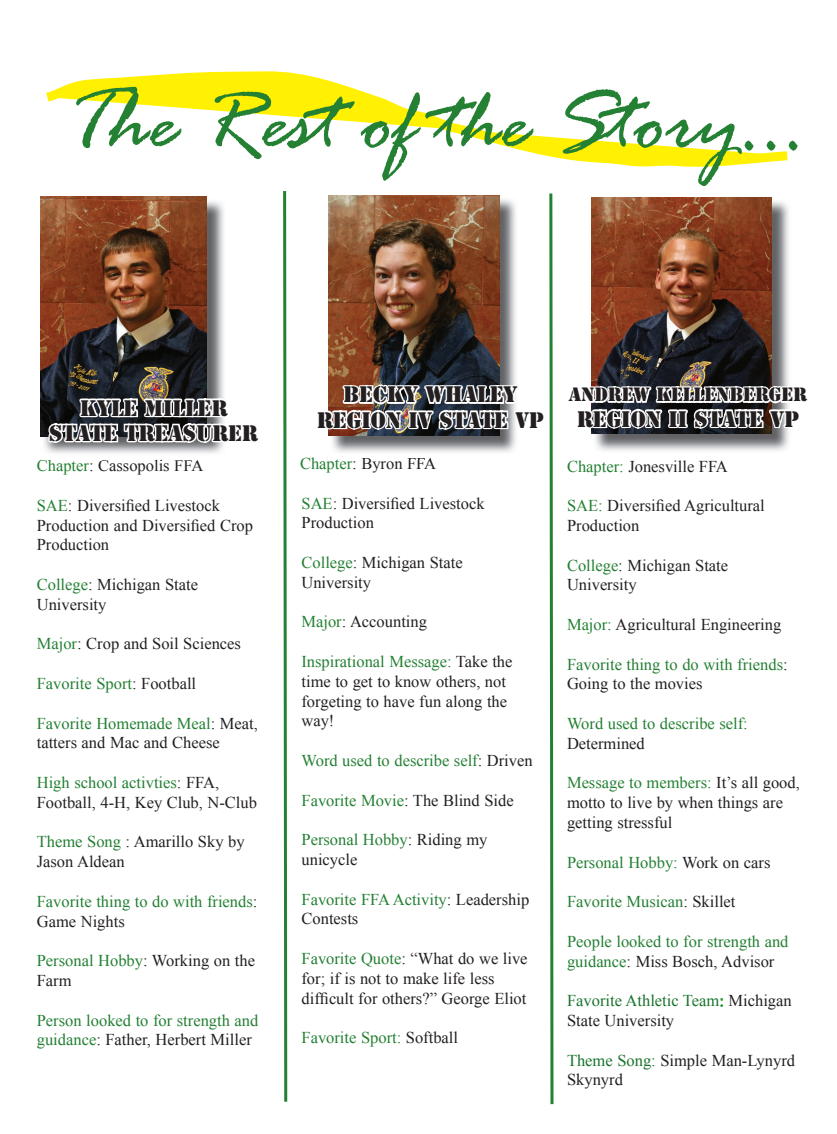
<style>
.page{position:relative;width:837px;height:1134px;background:#fff}
.page>*{position:absolute;margin:0;border:0;box-sizing:border-box;transform-origin:0 0}
.t1{font:italic 90px "Rage";color:#248033}
.t2{font:21px/25.2px "Stencil Std";color:#231f20;text-align:center}
.t3{font:18px "Stencil Std";color:#231f20}
.t4{font:16.5px/19.8px "Times New Roman";color:#231f20}
.t5{font:16.5px/19.8px "Times New Roman";color:#248033}
.s1{color:#248033}
.s2{color:#231f20}
.s3{color:#19732d}
</style>
<div class="page">
<svg style="left:46px;top:71px;width:742px;height:96px"></svg>
<img style="left:44px;top:201px;width:180px;height:249px">
<img style="left:41px;top:197px;width:166px;height:240px">
<svg style="left:47px;top:380px;width:177px;height:81px"></svg>
<img style="left:771px;top:199px;width:18px;height:168px">
<img style="left:591px;top:197px;width:180px;height:170px">
<svg style="left:720px;top:998px;width:3px;height:9px"></svg>
<svg style="left:283px;top:191px;width:5px;height:911px"></svg>
<svg style="left:328px;top:193px;width:226px;height:912px"></svg>
<svg style="left:591px;top:367px;width:198px;height:84px"></svg>
<h1 class="t1" style="left:65px;top:74px;width:743px">The Rest of the Story...</h1>
<p class="t2" style="left:49px;top:396px;width:211px">KYLE MILLER<br>STATE TREASURER</p>
<p class="t4" style="left:37px;top:456px;width:168px"><span class="s1">Chapter</span>: Cassopolis FFA</p>
<p class="t4" style="left:37px;top:495px;width:218px"><span class="s1">SAE</span>: Diversified Livestock<br>Production and Diversified Crop<br>Production</p>
<p class="t4" style="left:37px;top:574px;width:163px"><span class="s1">College</span>: Michigan State<br>University</p>
<p class="t4" style="left:37px;top:634px;width:206px"><span class="s1">Major</span>: Crop and Soil Sciences</p>
<p class="t5" style="left:37px;top:673px;width:161px">Favorite Sport<span class="s2">: Football</span></p>
<p class="t4" style="left:37px;top:713px;width:223px"><span class="s1">Favorite Homemade Meal</span>: Meat, tatters and Mac and Cheese</p>
<p class="t4" style="left:37px;top:772px;width:222px"><span class="s1">High school activties</span>: FFA,<br>Football, 4-H, Key Club, N-Club</p>
<p class="t4" style="left:37px;top:832px;width:209px"><span class="s1">Theme Song</span> : Amarillo Sky by<br>Jason Aldean</p>
<p class="t5" style="left:37px;top:891px;width:222px">Favorite thing to do with friends<span class="s2">:<br>Game Nights</span></p>
<p class="t4" style="left:37px;top:951px;width:220px"><span class="s1">Personal Hobby</span>: Working on the<br>Farm</p>
<p class="t5" style="left:37px;top:1010px;width:223px">Person looked to for strength and guidance<span class="s2">: Father, Herbert Miller</span></p>
<p class="t2" style="left:317px;top:382px;width:229px">BECKY WHALEY<br>REGION IV STATE VP</p>
<p class="t3" style="left:569px;top:383px;width:240px">ANDREW KELLENBERGER</p>
<p class="t2" style="left:577px;top:406px;width:224px">REGION II STATE VP</p>
<p class="t4" style="left:300px;top:453px;width:138px"><span class="s1">Chapter</span>: Byron FFA</p>
<p class="t4" style="left:302px;top:493px;width:185px"><span class="s1">SAE</span>: Diversified Livestock<br>Production</p>
<p class="t4" style="left:302px;top:552px;width:163px"><span class="s1">College</span>: Michigan State<br>University</p>
<p class="t4" style="left:302px;top:612px;width:127px"><span class="s1">Major</span>: Accounting</p>
<p class="t4" style="left:302px;top:651px;width:213px"><span class="s1">Inspirational Message:</span> Take the time to get to know others, not forgeting to have fun along the way!</p>
<p class="t5" style="left:302px;top:750px;width:233px">Word used to describe self<span class="s2">: Driven</span></p>
<p class="t5" style="left:302px;top:790px;width:214px">Favorite Movie<span class="s2">: The Blind Side</span></p>
<p class="t4" style="left:302px;top:829px;width:187px"><span class="s1">Personal Hobby</span>: Riding my unicycle</p>
<p class="t5" style="left:302px;top:889px;width:229px">Favorite FFA Activity<span class="s2">: Leadership<br>Contests</span></p>
<p class="t4" style="left:302px;top:948px;width:228px"><span class="s1">Favorite Quote</span>: “What do we live for; if is not to make life less difficult for others?” George Eliot</p>
<p class="t5" style="left:302px;top:1027px;width:158px">Favorite Sport: <span class="s2">Softball</span></p>
<p class="t4" style="left:567px;top:456px;width:162px"><span class="s1">Chapter:</span> Jonesville FFA</p>
<p class="t4" style="left:567px;top:496px;width:199px"><span class="s1">SAE:</span> Diversified Agricultural<br>Production</p>
<p class="t4" style="left:567px;top:555px;width:163px"><span class="s1">College</span>: Michigan State<br>University</p>
<p class="t4" style="left:567px;top:614px;width:216px"><span class="s1">Major:</span> Agricultural Engineering</p>
<p class="t5" style="left:567px;top:654px;width:222px">Favorite thing to do with friends<span class="s2">:<br>Going to the movies</span></p>
<p class="t5" style="left:567px;top:713px;width:182px">Word used to describe self:</p>
<p class="t4" style="left:567px;top:733px;width:79px">Determined</p>
<p class="t4" style="left:567px;top:773px;width:234px"><span class="s1">Message to members:</span> It’s all good, motto to live by when things are getting stressful</p>
<p class="t5" style="left:567px;top:852px;width:205px">Personal Hobby: <span class="s2">Work on cars</span></p>
<p class="t5" style="left:567px;top:892px;width:170px">Favorite Musican<span class="s2">: Skillet</span></p>
<p class="t5" style="left:567px;top:931px;width:223px">People looked to for strength and guidance<span class="s2">: Miss Bosch, Advisor</span></p>
<p class="t4" style="left:567px;top:991px;width:226px"><span class="s3">Favorite Athletic Team:</span> Michigan<br>State University</p>
<p class="t4" style="left:567px;top:1050px;width:230px"><span class="s3">Theme Song:</span> Simple Man-Lynyrd<br>Skynyrd</p>
</div>
